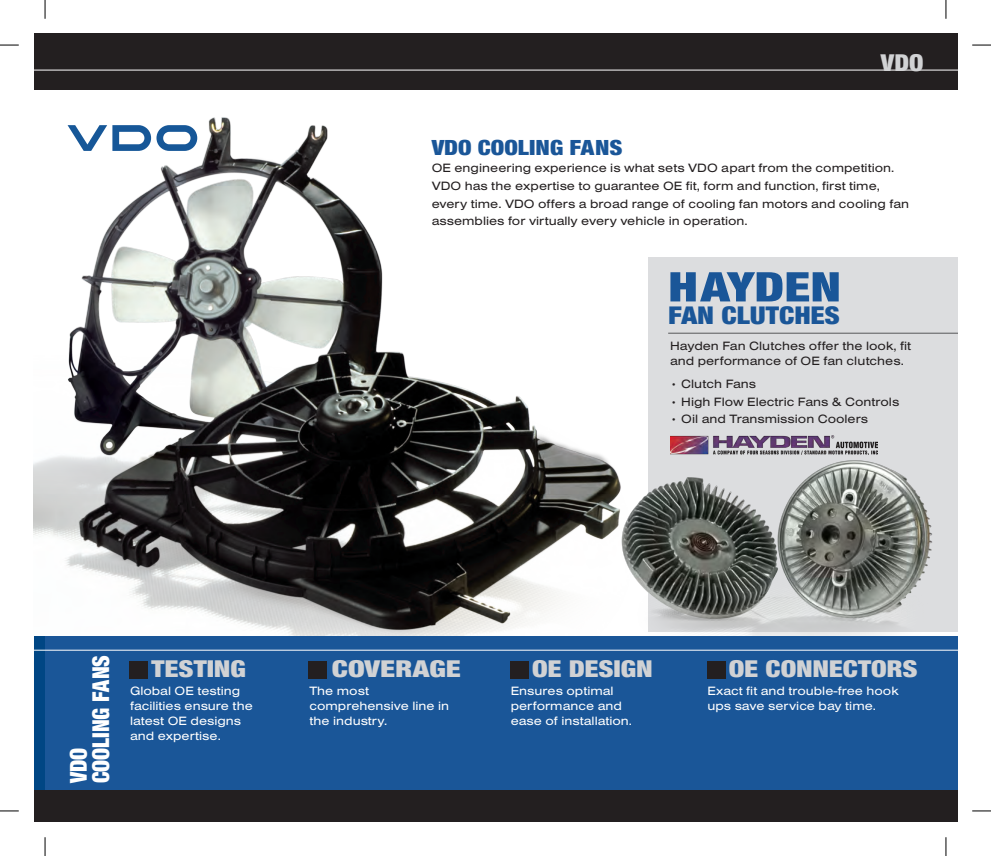
<style>
.page{position:relative;width:991px;height:856px;background:#fff}
.page>*{position:absolute;margin:0;border:0;box-sizing:border-box;transform-origin:0 0}
.t1{font:43.75px "Sans Black Condensed DTC";color:#1a5698;scale:1.27 1}
.t2{font:26.25px "Sans Black Condensed DTC";color:#1a5698;scale:1.16 1}
.t3{font:25px "Sans Black Condensed DTC";letter-spacing:-.005em;color:#d1d2d4;scale:1.2 1}
.t4{font:25px/22.5px "Sans Black Condensed DTC";color:#fff;scale:.92 1}
.t5{font:25px "Sans Black Condensed DTC";letter-spacing:-.005em;color:#d1d2d4;scale:1.28 1}
.t6{font:25px "Sans Black Condensed DTC";letter-spacing:-.005em;color:#d1d2d4;scale:1.1 1}
.t7{font:22.5px "Sans Black Condensed DTC";color:#1a5698;scale:1.15 1}
.t8{font:12.5px/17.5px "Sans Extended Regular DTC";color:#231f20}
.t9{font:12.5px/15px "Sans Extended Regular DTC";color:#fff}
</style>
<div class="page">
<div style="left:648px;top:258px;width:308px;height:373px;background:#dcdddf"></div>
<img style="left:34px;top:117px;width:707px;height:519px">
<img style="left:598px;top:424px;width:359px;height:247px">
<div style="left:34px;top:34px;width:922px;height:56px;background:#231f20"></div>
<hr style="left:34px;top:70px;width:922px;height:1px;background:#fff">
<div style="left:34px;top:788px;width:922px;height:33px;background:#231f20"></div>
<div style="left:34px;top:636px;width:13px;height:153px;background:#004684"></div>
<div style="left:45px;top:636px;width:911px;height:153px;background:#1a5698"></div>
<hr style="left:34px;top:649px;width:922px;height:1px;background:#fff">
<svg style="left:68px;top:125px;width:129px;height:26px"></svg>
<div style="left:129px;top:660px;width:19px;height:18px;background:#231f20"></div>
<div style="left:308px;top:660px;width:19px;height:18px;background:#231f20"></div>
<div style="left:510px;top:660px;width:18px;height:18px;background:#231f20"></div>
<div style="left:706px;top:660px;width:19px;height:18px;background:#231f20"></div>
<hr style="left:668px;top:333px;width:288px;height:1px;background:#57585a">
<img style="left:669px;top:435px;width:208px;height:19px">
<svg style="left:0;top:44px;width:19px;height:2px"></svg>
<svg style="left:972px;top:44px;width:18px;height:2px"></svg>
<svg style="left:0;top:810px;width:19px;height:1px"></svg>
<svg style="left:972px;top:810px;width:18px;height:1px"></svg>
<svg style="left:44px;top:0;width:2px;height:19px"></svg>
<svg style="left:44px;top:837px;width:2px;height:18px"></svg>
<svg style="left:945px;top:0;width:1px;height:19px"></svg>
<svg style="left:945px;top:837px;width:1px;height:18px"></svg>
<h3 class="t6" style="left:880px;top:47px;width:40px">VDO</h3>
<h3 class="t7" style="left:431px;top:134px;width:167px">VDO COOLING FANS</h3>
<p class="t8" style="left:431px;top:159px;width:478px">OE engineering experience is what sets VDO apart from the competition.<br>VDO has the expertise to guarantee OE fit, form and function, first time, every time. VDO offers a broad range of cooling fan motors and cooling fan assemblies for virtually every vehicle in operation.</p>
<h1 class="t1" style="left:668px;top:260px;width:49px">HAYDEN</h1>
<h2 class="t2" style="left:668px;top:299px;width:73px">FAN CLUTCHES</h2>
<p class="t8" style="left:669px;top:338px;width:242px;line-height:15px">Hayden Fan Clutches offer the look, fit and performance of OE fan clutches.</p>
<p class="t8" style="left:669px;top:375px;width:88px">• Clutch Fans</p>
<p class="t8" style="left:669px;top:392px;width:231px">• High Flow Electric Fans &amp; Controls</p>
<p class="t8" style="left:669px;top:410px;width:200px">• Oil and Transmission Coolers</p>
<h3 class="t4" style="left:67px;top:783px;width:141px;rotate:-90deg">VDO<br>COOLING FANS</h3>
<h3 class="t3" style="left:151px;top:653px;width:23px">TESTING</h3>
<p class="t9" style="left:130px;top:683px;width:124px">Global OE testing facilities ensure the latest OE designs and expertise.</p>
<h3 class="t5" style="left:332px;top:653px;width:26px">COVERAGE</h3>
<p class="t9" style="left:309px;top:683px;width:141px">The most comprehensive line in the industry.</p>
<h3 class="t3" style="left:532px;top:653px;width:102px">OE DESIGN</h3>
<p class="t9" style="left:510px;top:683px;width:123px">Ensures optimal performance and ease of installation.</p>
<h3 class="t3" style="left:728px;top:653px;width:45px">OE CONNECTORS</h3>
<p class="t9" style="left:707px;top:683px;width:193px">Exact fit and trouble-free hook ups save service bay time.</p>
</div>
